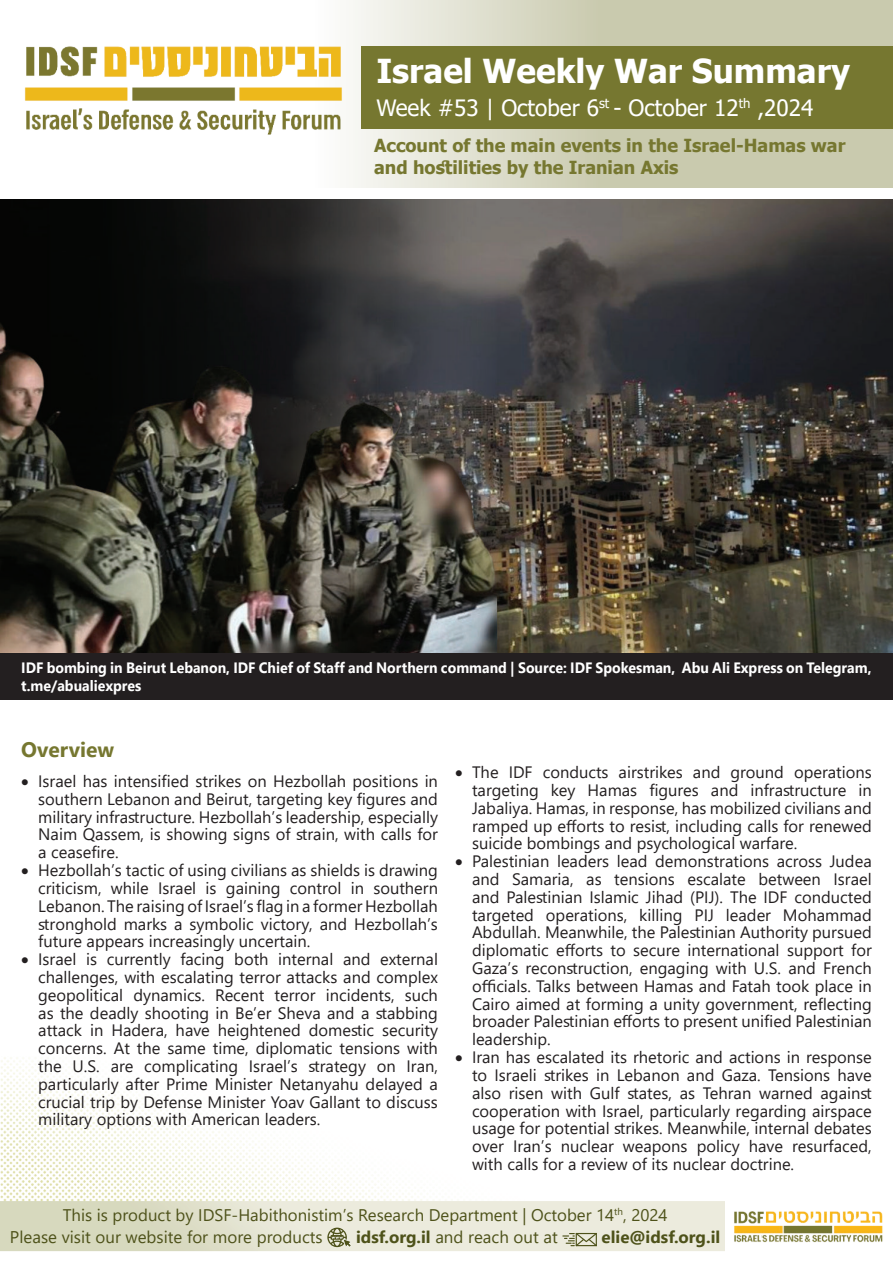
<style>
.page{position:relative;width:893px;height:1263px;background:#fff}
.page>*{position:absolute;margin:0;border:0;box-sizing:border-box;transform-origin:0 0}
.t1{font:700 33px "Tahoma";color:#fff}
.t2{font:22.5px "Tahoma";color:#fff}
.t3{font:700 21px "Segoe UI";color:#767730}
.t4{font:700 18px/22.5px "Tahoma";color:#767730}
.t5{font:16.95px "Segoe UI";color:#4e521a}
.t6{font:700 16.95px "Segoe UI";color:#4e521a}
.t7{font:16.8px "Segoe UI";color:#4e521a}
.t8{font:16.5px/17.9px "Segoe UI";color:#231f20;text-align:justify}
.t9{font:700 15px/18px "Segoe UI";color:#fff;scale:.94 1}
.s1{font-weight:700}
</style>
<div class="page">
<img style="left:0;top:1057px;width:725px;height:194px">
<svg style="left:327px;top:1227px;width:24px;height:20px"></svg>
<svg style="left:562px;top:1233px;width:35px;height:13px"></svg>
<img style="left:734px;top:1211px;width:149px;height:32px">
<svg style="left:349px;top:0;width:544px;height:187px;background:#d4d5bf"></svg>
<div style="left:361px;top:46px;width:532px;height:83px;background:#767730"></div>
<img style="left:24px;top:46px;width:319px;height:89px">
<img style="left:0;top:200px;width:893px;height:453px">
<div style="left:0;top:653px;width:893px;height:46px;background:#231f20"></div>
<h1 class="t1" style="left:376px;top:57px;width:475px">Israel Weekly War Summary</h1>
<h2 class="t2" style="left:376px;top:99px;width:438px">Week #53 | October 6<sup>st</sup> - October 12<sup>th</sup> ,2024</h2>
<p class="t4" style="left:374px;top:136px;width:473px">Account of the main events in the Israel-Hamas war and hostilities by the Iranian Axis</p>
<p class="t9" style="left:21px;top:660px;width:906px">IDF bombing in Beirut Lebanon, IDF Chief of Staff and Northern command | Source: IDF Spokesman, Abu Ali Express on Telegram, t.me/abualiexpres</p>
<p class="t3" style="left:21px;top:741px;width:95px">Ov erview</p>
<p class="t8" style="left:38px;top:774px;width:401px;text-indent:-17px">• Israel has intensified strikes on Hezbollah positions in southern Lebanon and Beirut, targeting key figures and military infrastructure. Hezbollah’s leadership, especially Naim Qassem, is showing signs of strain, with calls for a ceasefire.</p>
<p class="t8" style="left:38px;top:863px;width:401px;text-indent:-17px">• Hezbollah’s tactic of using civilians as shields is drawing criticism, while Israel is gaining control in southern Lebanon. The raising of Israel’s flag in a former Hezbollah stronghold marks a symbolic victory, and Hezbollah’s future appears increasingly uncertain.</p>
<p class="t8" style="left:38px;top:952px;width:401px;text-indent:-17px">• Israel is currently facing both internal and external challenges, with escalating terror attacks and complex geopolitical dynamics. Recent terror incidents, such as the deadly shooting in Be’er Sheva and a stabbing attack in Hadera, have heightened domestic security concerns. At the same time, diplomatic tensions with the U.S. are complicating Israel’s strategy on Iran, particularly after Prime Minister Netanyahu delayed a crucial trip by Defense Minister Yoav Gallant to discuss military options with American leaders.</p>
<p class="t8" style="left:472px;top:765px;width:401px;text-indent:-17px">• The IDF conducts airstrikes and ground operations targeting key Hamas figures and infrastructure in Jabaliya. Hamas, in response, has mobilized civilians and ramped up efforts to resist, including calls for renewed suicide bombings and psychological warfare.</p>
<p class="t8" style="left:472px;top:854px;width:401px;text-indent:-17px">• Palestinian leaders lead demonstrations across Judea and Samaria, as tensions escalate between Israel and Palestinian Islamic Jihad (PIJ). The IDF conducted targeted operations, killing PIJ leader Mohammad Abdullah. Meanwhile, the Palestinian Authority pursued diplomatic efforts to secure international support for Gaza’s reconstruction, engaging with U.S. and French officials. Talks between Hamas and Fatah took place in Cairo aimed at forming a unity government, reflecting broader Palestinian efforts to present unified Palestinian leadership.</p>
<p class="t8" style="left:472px;top:1050px;width:401px;text-indent:-17px">• Iran has escalated its rhetoric and actions in response to Israeli strikes in Lebanon and Gaza. Tensions have also risen with Gulf states, as Tehran warned against cooperation with Israel, particularly regarding airspace usage for potential strikes. Meanwhile, internal debates over Iran’s nuclear weapons policy have resurfaced, with calls for a review of its nuclear doctrine.</p>
<p class="t7" style="left:63px;top:1208px;width:606px">This is product by IDSF-Habithonistim’s Research Department | October 14<sup>th</sup>, 2024</p>
<p class="t5" style="left:10px;top:1230px;width:314px">Please visit our website for more products</p>
<p class="t5" style="left:356px;top:1230px;width:203px"><span class="s1">idsf.org.il</span> and reach out at</p>
<p class="t6" style="left:602px;top:1230px;width:120px">elie@idsf.org.il</p>
</div>
